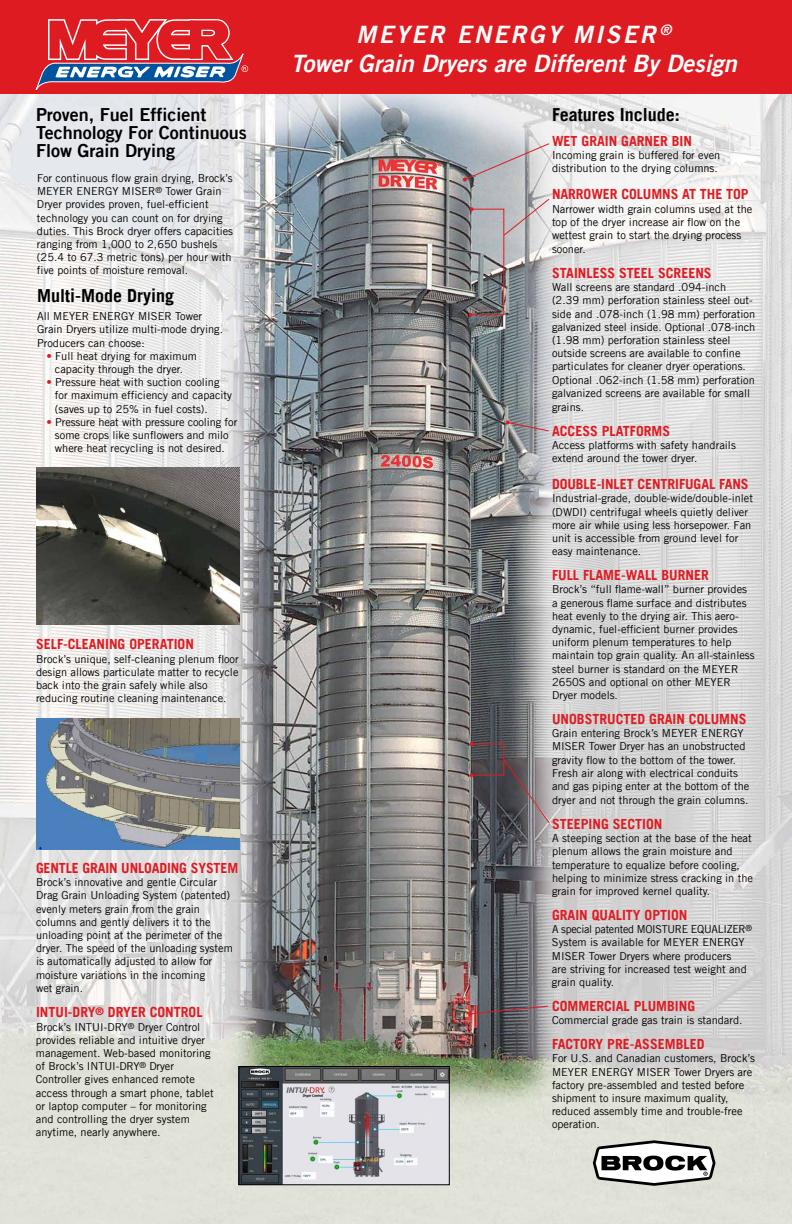
<style>
.page{position:relative;width:792px;height:1224px;background:#fff}
.page>*{position:absolute;margin:0;border:0;box-sizing:border-box;transform-origin:0 0}
.t1{font:italic 24px/28.8px "Trade Gothic LT Bold Two";color:#fff;text-align:center}
.t2{font:18px/18px "Trade Gothic LT Bold Two";color:#000}
.t3{font:700 18px "Trade Gothic LT";color:#000}
.t4{font:700 14px "Trade Gothic LT";color:#df1b22}
.t5{font:11px/13.2px "Trade Gothic LT";color:#000}
.s1{color:#df1b22}
.s2{font-size:10.5px}
</style>
<div class="page">
<img style="left:0;top:94px;width:792px;height:1130px">
<div style="left:0;top:0;width:792px;height:94px;background:#df1b22"></div>
<img style="left:36px;top:718px;width:204px;height:131px">
<div style="left:471px;top:743px;width:33px;height:33px;border:1px solid #df1b22"></div>
<svg style="left:470px;top:742px;width:4px;height:4px"></svg>
<svg style="left:470px;top:773px;width:4px;height:4px"></svg>
<svg style="left:468px;top:1005px;width:81px;height:11px"></svg>
<svg style="left:502px;top:758px;width:49px;height:66px;background:#766e71"></svg>
<svg style="left:463px;top:142px;width:87px;height:39px;background:#bbbabf"></svg>
<svg style="left:469px;top:198px;width:81px;height:119px;background:#a6a4a7"></svg>
<svg style="left:506px;top:420px;width:44px;height:12px"></svg>
<svg style="left:35px;top:19px;width:213px;height:71px"></svg>
<svg style="left:593px;top:1140px;width:123px;height:46px"></svg>
<img style="left:36px;top:467px;width:204px;height:158px">
<img style="left:241px;top:1068px;width:207px;height:115px">
<div style="left:239px;top:1066px;width:211px;height:119px;border:1px solid #000"></div>
<h2 class="t2" style="left:36px;top:105px;width:212px">Proven, Fuel Efficient<br>Technology For Continuous<br>Flow Grain Drying</h2>
<p class="t5" style="left:37px;top:171px;width:198px">For continuous flow grain drying, Brock’s MEYER ENERGY MISER<sup>®</sup> Tower Grain Dryer provides proven, fuel-efficient technology you can count on for drying duties. This Brock dryer offers capacities ranging from 1,000 to 2,650 bushels (25.4 to 67.3 metric tons) per hour with five points of moisture removal.</p>
<h2 class="t3" style="left:37px;top:284px;width:139px">Multi-Mode Drying</h2>
<p class="t5" style="left:37px;top:309px;width:188px">All MEYER ENERGY MISER Tower<br>Grain Dryers utilize multi-mode drying.<br>Producers can choose:</p>
<p class="t5" style="left:46px;top:349px;width:152px;text-align:center"><span class="s1">•</span> Full heat drying for maximum capacity through the dryer.</p>
<p class="t5" style="left:55px;top:375px;width:179px;text-indent:-9px"><span class="s1">•</span> Pressure heat with suction cooling for maximum efficiency and capacity (saves up to 25% in fuel costs).</p>
<p class="t5" style="left:46px;top:415px;width:193px;text-align:center"><span class="s1">•</span> Pressure heat with pressure cooling for some crops like sunflowers and milo where heat recycling is not desired.</p>
<p class="t4" style="left:36px;top:636px;width:159px">SELF-CLEANING OPERATION</p>
<p class="t5" style="left:36px;top:652px;width:204px">Brock’s unique, self-cleaning plenum floor design allows particulate matter to recycle back into the grain safely while also reducing routine cleaning maintenance.</p>
<p class="t4" style="left:36px;top:859px;width:204px">GENTLE GRAIN UNLOADING SYSTEM</p>
<p class="t5" style="left:36px;top:876px;width:198px">Brock’s innovative and gentle Circular Drag Grain Unloading System (patented) evenly meters grain from the grain columns and gently delivers it to the unloading point at the perimeter of the dryer. The speed of the unloading system is automatically adjusted to allow for moisture variations in the incoming<br>wet grain.</p>
<p class="t4" style="left:36px;top:1004px;width:168px">INTUI-DRY<span class="s2">®</span> DRYER CONTROL</p>
<p class="t5" style="left:36px;top:1020px;width:179px">Brock’s INTUI-DRY<sup>®</sup> Dryer Control provides reliable and intuitive dryer management. Web-based monitoring of Brock’s INTUI-DRY<sup>®</sup> Dryer Controller gives enhanced remote access through a smart phone, tablet or laptop computer – for monitoring and controlling the dryer system anytime, nearly anywhere.</p>
<h1 class="t1" style="left:291px;top:20px;width:448px">MEYER ENERGY MISER <sup>®<br></sup>Tower Grain Dryers are Different By Design</h1>
<h2 class="t3" style="left:552px;top:104px;width:129px">Features Include:</h2>
<p class="t4" style="left:552px;top:132px;width:142px">WET GRAIN GARNER BIN</p>
<p class="t5" style="left:552px;top:149px;width:170px">Incoming grain is buffered for even distribution to the drying columns.</p>
<p class="t4" style="left:552px;top:186px;width:198px">NARROWER COLUMNS AT THE TOP</p>
<p class="t5" style="left:552px;top:202px;width:202px;line-height:13.5px">Narrower width grain columns used at the top of the dryer increase air flow on the wettest grain to start the drying process sooner.</p>
<p class="t4" style="left:552px;top:264px;width:161px">STAINLESS STEEL SCREENS</p>
<p class="t5" style="left:552px;top:280px;width:205px">Wall screens are standard .094-inch (2.39 mm) perforation stainless steel out&shy;side and .078-inch (1.98 mm) perforation galvanized steel inside. Optional .078-inch (1.98 mm) perforation stainless steel outside screens are available to confine particulates for cleaner dryer operations.<br>Optional .062-inch (1.58 mm) perforation galvanized screens are available for small grains.</p>
<p class="t4" style="left:552px;top:422px;width:120px">ACCESS PLATFORMS</p>
<p class="t5" style="left:552px;top:438px;width:185px">Access platforms with safety handrails extend around the tower dryer.</p>
<p class="t4" style="left:552px;top:476px;width:198px">DOUBLE-INLET CENTRIFUGAL FANS</p>
<p class="t5" style="left:552px;top:492px;width:203px">Industrial-grade, double-wide/double-inlet (DWDI) centrifugal wheels quietly deliver more air while using less horsepower. Fan unit is accessible from ground level for easy maintenance.</p>
<p class="t4" style="left:552px;top:567px;width:158px">FULL FLAME-WALL BURNER</p>
<p class="t5" style="left:552px;top:583px;width:204px">Brock’s “full flame-wall” burner provides a generous flame surface and distributes heat evenly to the drying air. This aero&shy;dynamic, fuel-efficient burner provides uniform plenum temperatures to help maintain top grain quality. An all-stainless steel burner is standard on the MEYER 2650S and optional on other MEYER Dryer models.</p>
<p class="t4" style="left:552px;top:710px;width:196px">UNOBSTRUCTED GRAIN COLUMNS</p>
<p class="t5" style="left:552px;top:726px;width:199px">Grain entering Brock’s MEYER ENERGY MISER Tower Dryer has an unobstructed gravity flow to the bottom of the tower.<br>Fresh air along with electrical conduits and gas piping enter at the bottom of the dryer and not through the grain columns.</p>
<p class="t4" style="left:552px;top:815px;width:112px">STEEPING SECTION</p>
<p class="t5" style="left:552px;top:832px;width:203px">A steeping section at the base of the heat plenum allows the grain moisture and temperature to equalize before cooling, helping to minimize stress cracking in the grain for improved kernel quality.</p>
<p class="t4" style="left:552px;top:906px;width:137px">GRAIN QUALITY OPTION</p>
<p class="t5" style="left:552px;top:923px;width:202px">A special patented MOISTURE EQUALIZER<sup>® </sup>System is available for MEYER ENERGY MISER Tower Dryers where producers<br>are striving for increased test weight and grain quality.</p>
<p class="t4" style="left:552px;top:997px;width:145px">COMMERCIAL PLUMBING</p>
<p class="t5" style="left:552px;top:1014px;width:192px">Commercial grade gas train is standard.</p>
<p class="t4" style="left:552px;top:1036px;width:154px">FACTORY PRE-ASSEMBLED</p>
<p class="t5" style="left:552px;top:1052px;width:205px">For U.S. and Canadian customers, Brock’s MEYER ENERGY MISER Tower Dryers are factory pre-assembled and tested before shipment to insure maximum quality, reduced assembly time and trouble-free operation.</p>
</div>
